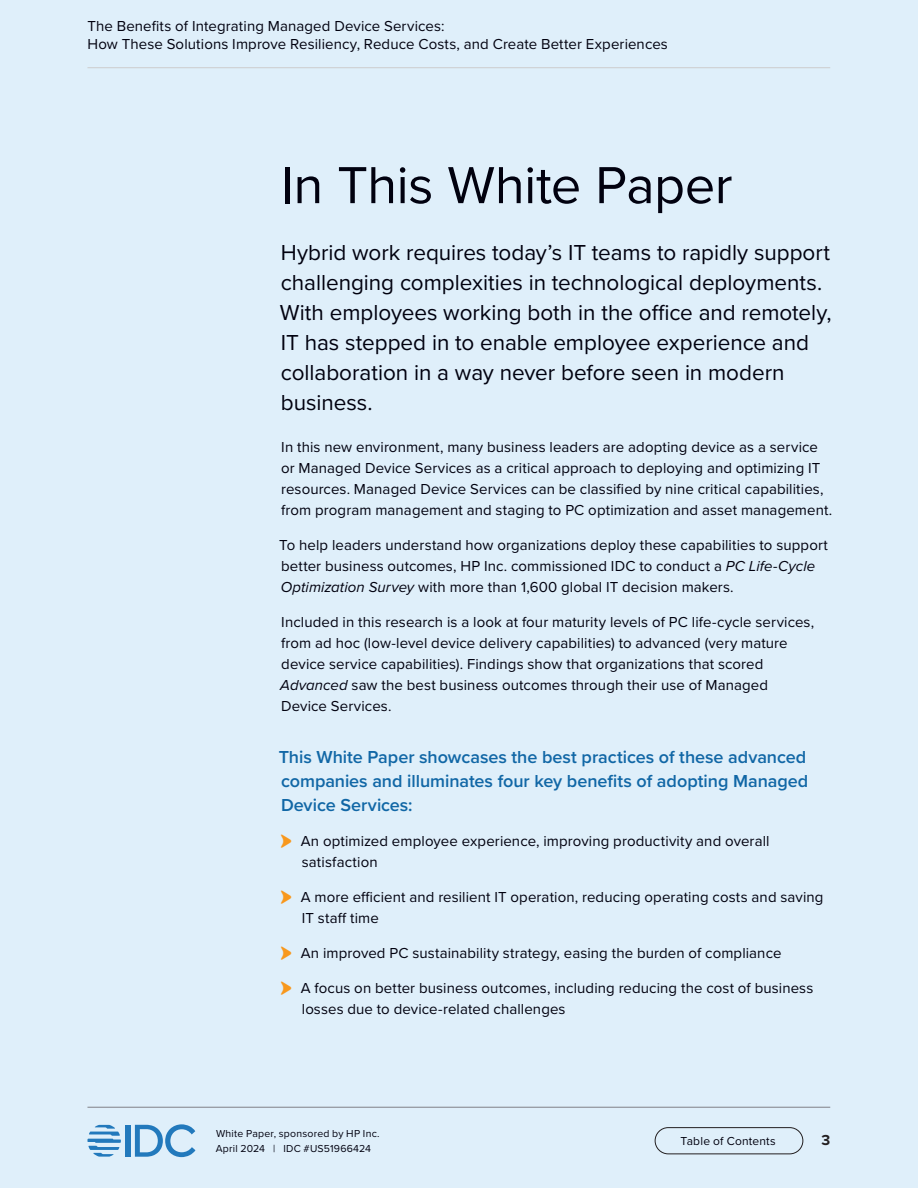
<style>
.page{position:relative;width:918px;height:1188px;background:#dfeffa}
.page>*{position:absolute;margin:0;border:0;box-sizing:border-box;transform-origin:0 0}
.H2_Main_Section_Title__black{font:54px "Proxima Nova";letter-spacing:-.01em;color:#01010f}
.Intro_Page__black{font:22.5px/30px "Proxima Nova";color:#01010f}
.Bold_Intro_Text{font:600 18px/24px "Proxima Nova";letter-spacing:-.005em;color:#1167a6;text-align:justify}
.Body_Text{font:15px/21px "Proxima Nova";letter-spacing:.005em;color:#01010f}
.List_Bullets_Emphasized{font:15px/21px "Proxima Nova";letter-spacing:.005em;color:#01010f}
.t1{font:700 15px "Proxima Nova";color:#231f20}
.t2{font:12px "Proxima Nova";letter-spacing:.015em;color:#01010f}
.t3{font:10.5px/15px "Proxima Nova";letter-spacing:.02em;color:#01010f}
.s1{font-style:italic}
.s2{color:#f8981d}
</style>
<div class="page">
<div style="left:126px;top:1125px;width:5px;height:32px;background:#2279bc"></div>
<svg style="left:135px;top:1124px;width:60px;height:33px"></svg>
<svg style="left:87px;top:1125px;width:34px;height:32px"></svg>
<hr style="left:87px;top:1107px;width:743px;height:1px;background:#808087">
<div style="left:655px;top:1127px;width:148px;height:27px;border:1px solid #231f20;border-radius:13px"></div>
<hr style="left:87px;top:67px;width:743px;height:1px;background:#ccc">
<p class="Body_Text" style="left:87px;top:16px;width:582px;line-height:18px">The Benefits of Integrating Managed Device Services:<br>How These Solutions Improve Resiliency, Reduce Costs, and Create Better Experiences</p>
<h2 class="H2_Main_Section_Title__black" style="left:281px;top:145px;width:453px">In This White Paper</h2>
<p class="Intro_Page__black" style="left:280px;top:237px;width:553px">Hybrid work requires today’s IT teams to rapidly support challenging complexities in technological deployments.<br>With employees working both in the office and remotely, IT has stepped in to enable employee experience and collaboration in a way never before seen in modern business.</p>
<p class="Body_Text" style="left:281px;top:436px;width:553px">In this new environment, many business leaders are adopting device as a service or Managed Device Services as a critical approach to deploying and optimizing IT resources. Managed Device Services can be classified by nine critical capabilities, from program management and staging to PC optimization and asset management.</p>
<p class="Body_Text" style="left:279px;top:534px;width:550px">To help leaders understand how organizations deploy these capabilities to support better business outcomes, HP Inc. commissioned IDC to conduct a <span class="s1">PC Life-Cycle<br>Optimization Survey</span> with more than 1,600 global IT decision makers.</p>
<p class="Body_Text" style="left:280px;top:611px;width:536px">Included in this research is a look at four maturity levels of PC life-cycle services, from ad hoc (low-level device delivery capabilities) to advanced (very mature device service capabilities). Findings show that organizations that scored <span class="s1">Advanced</span> saw the best business outcomes through their use of Managed Device Services.</p>
<p class="Bold_Intro_Text" style="left:279px;top:744px;width:531px">This White Paper showcases the best practices of these advanced companies and illuminates four key benefits of adopting Managed Device Services:</p>
<h4 class="List_Bullets_Emphasized" style="left:302px;top:830px;width:469px;text-indent:-22px"><span class="s2">•</span> An optimized employee experience, improving productivity and overall satisfaction</h4>
<h4 class="List_Bullets_Emphasized" style="left:302px;top:886px;width:523px;text-indent:-22px"><span class="s2">•</span> A more efficient and resilient IT operation, reducing operating costs and saving<br>IT staff time</h4>
<h4 class="List_Bullets_Emphasized" style="left:279px;top:942px;width:504px"><span class="s2">•</span> An improved PC sustainability strategy, easing the burden of compliance</h4>
<h4 class="List_Bullets_Emphasized" style="left:302px;top:977px;width:513px;text-indent:-22px"><span class="s2">•</span> A focus on better business outcomes, including reducing the cost of business losses due to device-related challenges</h4>
<p class="t3" style="left:216px;top:1126px;width:165px">White Paper, sponsored by HP Inc.<br>April 2024 | IDC #US51966424</p>
<p class="t2" style="left:681px;top:1132px;width:97px">Table of Contents</p>
<p class="t1" style="left:821px;top:1129px;width:10px">3</p>
</div>
